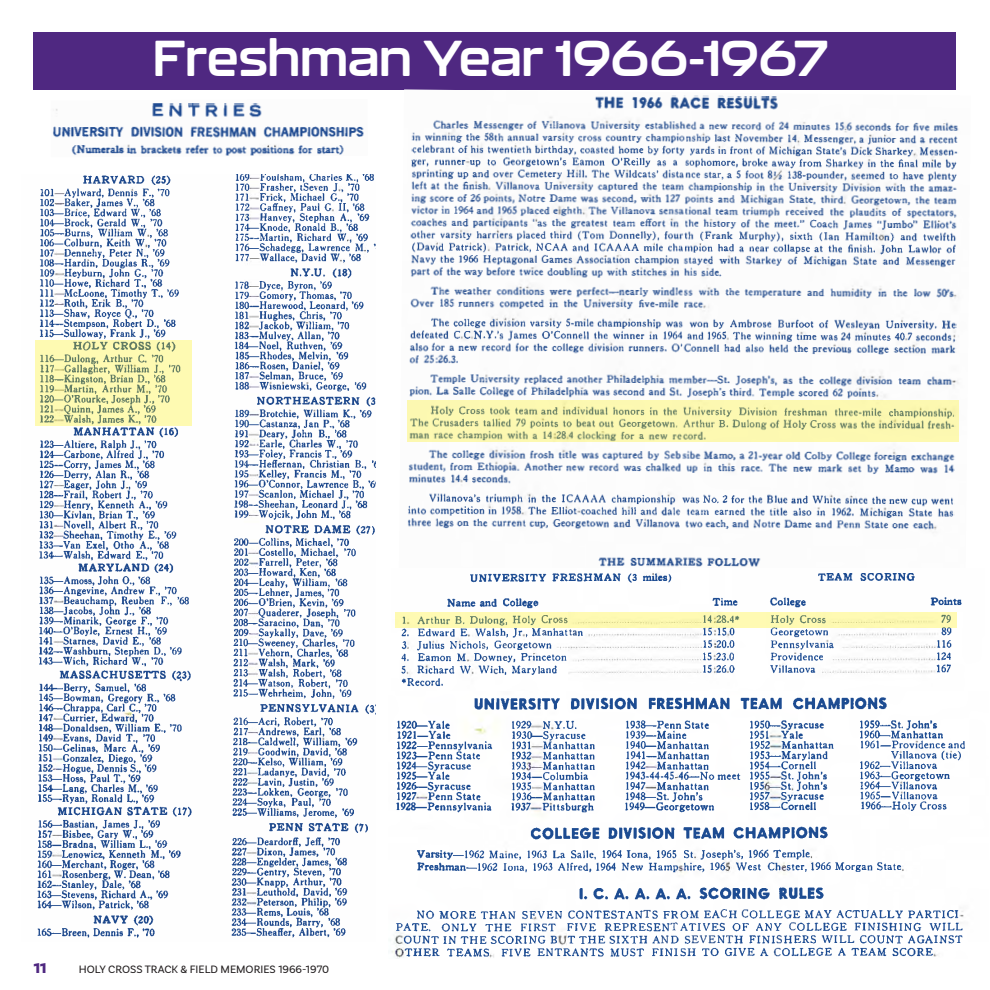
<style>
.page{position:relative;width:990px;height:990px;background:#fff}
.page>*{position:absolute;margin:0;border:0;box-sizing:border-box;transform-origin:0 0}
.t1{font:700 50px "Kallisto";letter-spacing:-.015em;color:#fff}
.t2{font:900 15px "Basic Sans";color:#4f2881}
.t3{font:11.25px "Basic Sans";color:#231f20}
</style>
<div class="page">
<div style="left:34px;top:32px;width:922px;height:58px;background:#4f2881"></div>
<img style="left:407px;top:95px;width:552px;height:472px">
<img style="left:397px;top:573px;width:565px;height:114px">
<img style="left:479px;top:628px;width:98px;height:47px">
<img style="left:394px;top:697px;width:571px;height:262px">
<img style="left:642px;top:910px;width:154px;height:48px">
<svg style="left:395px;top:613px;width:561px;height:15px;background:#f1efab"></svg>
<svg style="left:407px;top:400px;width:551px;height:41px;background:#e7e7a6"></svg>
<img style="left:53px;top:103px;width:311px;height:53px">
<img style="left:37px;top:174px;width:338px;height:764px">
<svg style="left:35px;top:340px;width:156px;height:86px;background:#dfe0a2"></svg>
<p class="t1" style="left:152px;top:28px;width:678px">Freshman Year 1966-1967</p>
<h2 class="t2" style="left:34px;top:958px;width:14px">11</h2>
<p class="t3" style="left:79px;top:962px;width:252px">HOLY CROSS TRACK &amp; FIELD MEMORIES 1966-1970</p>
</div>
